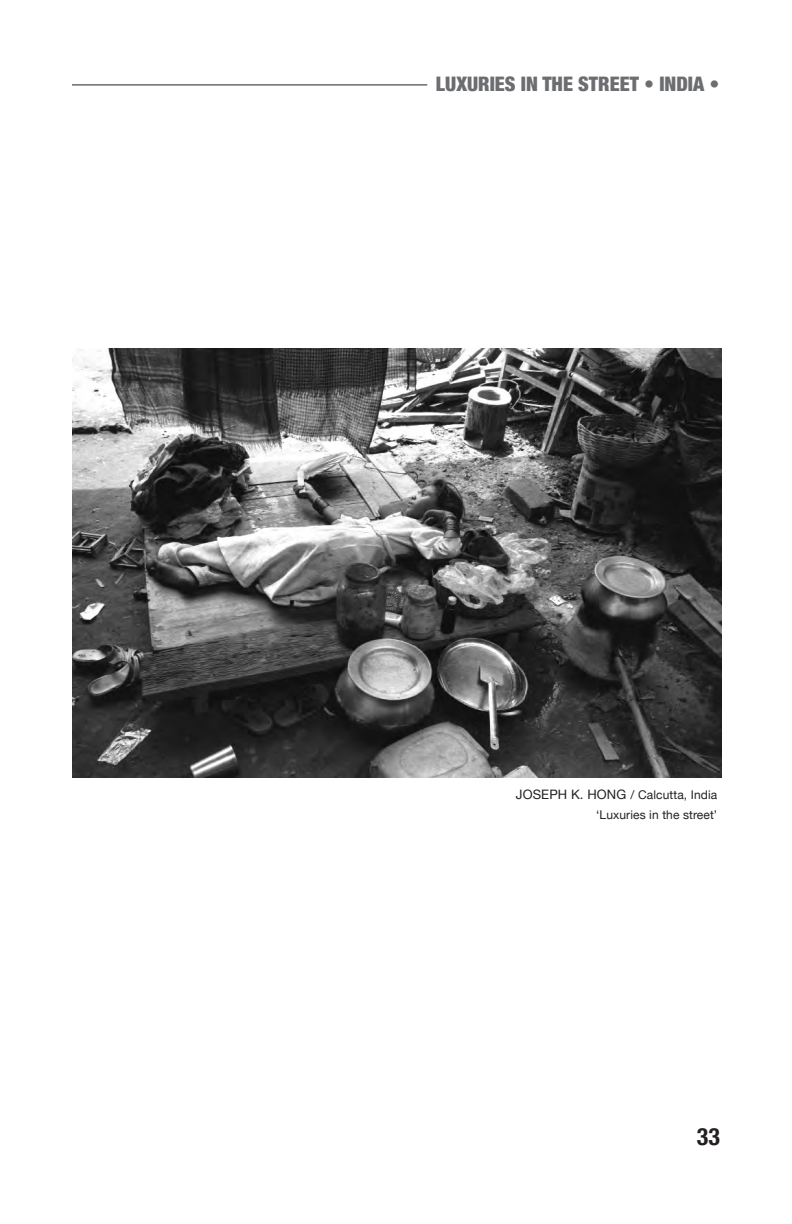
<style>
.page{position:relative;width:792px;height:1224px;background:#fff}
.page>*{position:absolute;margin:0;border:0;box-sizing:border-box;transform-origin:0 0}
.t1{font:700 condensed 24px "Helvetica Neue";color:#231f20}
.t2{font:900 condensed 20px "Helvetica Neue";color:#6c6d70}
.t3{font:12px "Helvetica Neue";letter-spacing:.01em;color:#231f20}
.s1{font-size:13px}
</style>
<div class="page">
<img style="left:72px;top:348px;width:649px;height:429px">
<hr style="left:72px;top:85px;width:355px;height:1px;background:#231f20">
<p class="t2" style="left:436px;top:72px;width:285px">LUXURIES IN THE STREET • INDIA •</p>
<p class="t3" style="left:516px;top:788px;width:203px"><span class="s1">JOSEPH K. HONG</span> / Calcutta, India</p>
<p class="t3" style="left:596px;top:808px;width:123px">‘Luxuries in the street’</p>
<p class="t1" style="left:697px;top:1122px;width:25px">33</p>
</div>
